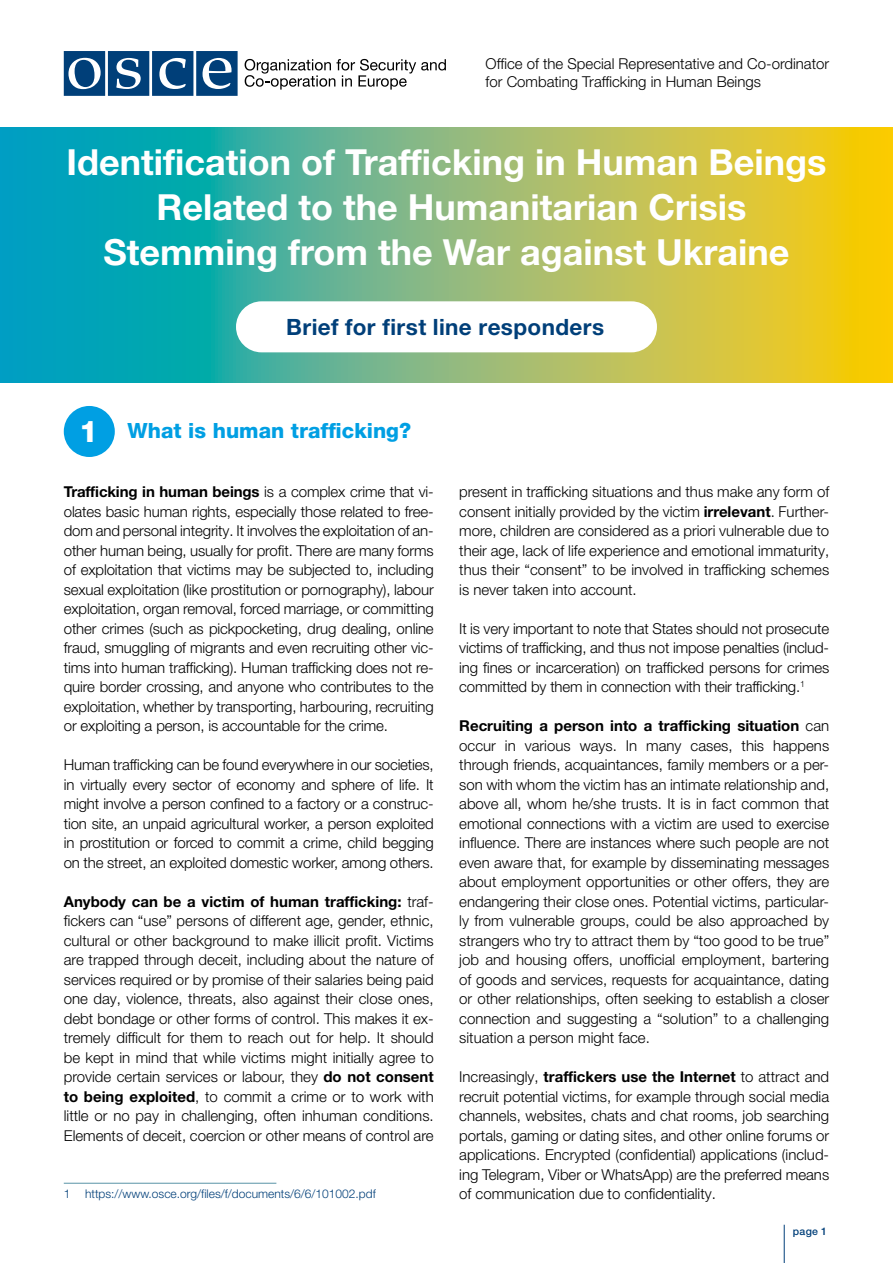
<style>
.page{position:relative;width:893px;height:1263px;background:#fff}
.page>*{position:absolute;margin:0;border:0;box-sizing:border-box;transform-origin:0 0}
.t1{font:700 36px/45px "Helvetica Neue LT Pro";color:#fff;text-align:center}
.t2{font:700 22.5px "Helvetica Neue LT Std";letter-spacing:.015em;color:#003f79}
.t3{font:800 21px "Helvetica Neue LT Pro";color:#009fe3}
.t4{font:300 15px/19.5px "Helvetica Neue LT Pro";color:#000;text-align:justify}
.t5{font:300 12px "Helvetica Neue LT Std";color:#003f79}
.t6{font:500 10.5px "Helvetica Neue LT Std";color:#003f79}
.s1{font-family:"Helvetica Neue LT Std";font-size:30px;color:#fff}
.s2{font-weight:700}
</style>
<div class="page">
<hr style="left:784px;top:1225px;width:1px;height:38px;background:#003f79">
<svg style="left:0;top:128px;width:893px;height:255px;background:#7cb775"></svg>
<div style="left:64px;top:406px;width:51px;height:51px;background:#009fe3;border-radius:50%"></div>
<hr style="left:64px;top:1183px;width:212px;height:1px;background:#5894a6">
<div style="left:236px;top:301px;width:421px;height:51px;background:#fff;border-radius:26px"></div>
<svg style="left:245px;top:59px;width:201px;height:31px"></svg>
<svg style="left:64px;top:51px;width:174px;height:45px"></svg>
<p class="t4" style="left:486px;top:54px;width:345px;line-height:18px">Office of the Special Representative and Co-ordinator for Combating Trafficking in Human Beings</p>
<h1 class="t1" style="left:67px;top:138px;width:761px">Identification of Trafficking in Human Beings<br>Related to the Humanitarian Crisis<br>Stemming from the War against Ukraine</h1>
<h2 class="t2" style="left:286px;top:313px;width:319px">Brief for first line responders</h2>
<h3 class="t3" style="left:79px;top:418px;width:334px"><span class="s1">1</span> What is human trafficking?</h3>
<p class="t4" style="left:64px;top:482px;width:371px"><span class="s2">Trafficking in human beings</span> is a complex crime that vi&shy;olates basic human rights, especially those related to free&shy;dom and personal integrity. It involves the exploitation of an&shy;other human being, usually for profit. There are many forms of exploitation that victims may be subjected to, including sexual exploitation (like prostitution or pornography), labour exploitation, organ removal, forced marriage, or committing other crimes (such as pickpocketing, drug dealing, online fraud, smuggling of migrants and even recruiting other vic&shy;tims into human trafficking). Human trafficking does not re&shy;quire border crossing, and anyone who contributes to the exploitation, whether by transporting, harbouring, recruiting or exploiting a person, is accountable for the crime.</p>
<p class="t4" style="left:64px;top:755px;width:371px">Human trafficking can be found everywhere in our societies, in virtually every sector of economy and sphere of life. It might involve a person confined to a factory or a construc&shy;tion site, an unpaid agricultural worker, a person exploited in prostitution or forced to commit a crime, child begging on the street, an exploited domestic worker, among others.</p>
<p class="t4" style="left:64px;top:891px;width:371px"><span class="s2">Anybody can be a victim of human trafficking:</span> traf&shy;fickers can “use” persons of different age, gender, ethnic, cultural or other background to make illicit profit. Victims are trapped through deceit, including about the nature of services required or by promise of their salaries being paid one day, violence, threats, also against their close ones, debt bondage or other forms of control. This makes it ex&shy;tremely difficult for them to reach out for help. It should be kept in mind that while victims might initially agree to provide certain services or labour, they <span class="s2">do not consent to being exploited</span>, to commit a crime or to work with little or no pay in challenging, often inhuman conditions.<br>Elements of deceit, coercion or other means of control are</p>
<p class="t5" style="left:64px;top:1187px;width:313px">1 https://www.osce.org/files/f/documents/6/6/101002.pdf</p>
<p class="t4" style="left:459px;top:482px;width:371px">present in trafficking situations and thus make any form of consent initially provided by the victim <span class="s2">irrelevant</span>. Further&shy;more, children are considered as a priori vulnerable due to their age, lack of life experience and emotional immaturity, thus their “consent” to be involved in trafficking schemes is never taken into account.</p>
<p class="t4" style="left:459px;top:618px;width:371px">It is very important to note that States should not prosecute victims of trafficking, and thus not impose penalties (includ&shy;ing fines or incarceration) on trafficked persons for crimes committed by them in connection with their trafficking.<sup>1</sup></p>
<p class="t4" style="left:459px;top:716px;width:371px"><span class="s2">Recruiting a person into a trafficking situation</span> can occur in various ways. In many cases, this happens through friends, acquaintances, family members or a per&shy;son with whom the victim has an intimate relationship and, above all, whom he/she trusts. It is in fact common that emotional connections with a victim are used to exercise influence. There are instances where such people are not even aware that, for example by disseminating messages about employment opportunities or other offers, they are endangering their close ones. Potential victims, particular&shy;ly from vulnerable groups, could be also approached by strangers who try to attract them by “too good to be true” job and housing offers, unofficial employment, bartering of goods and services, requests for acquaintance, dating or other relationships, often seeking to establish a closer connection and suggesting a “solution” to a challenging situation a person might face.</p>
<p class="t4" style="left:459px;top:1067px;width:371px">Increasingly, <span class="s2">traffickers use the Internet</span> to attract and recruit potential victims, for example through social media channels, websites, chats and chat rooms, job searching portals, gaming or dating sites, and other online forums or applications. Encrypted (confidential) applications (includ&shy;ing Telegram, Viber or WhatsApp) are the preferred means of communication due to confidentiality.</p>
<p class="t6" style="left:793px;top:1225px;width:36px">page 1</p>
</div>
